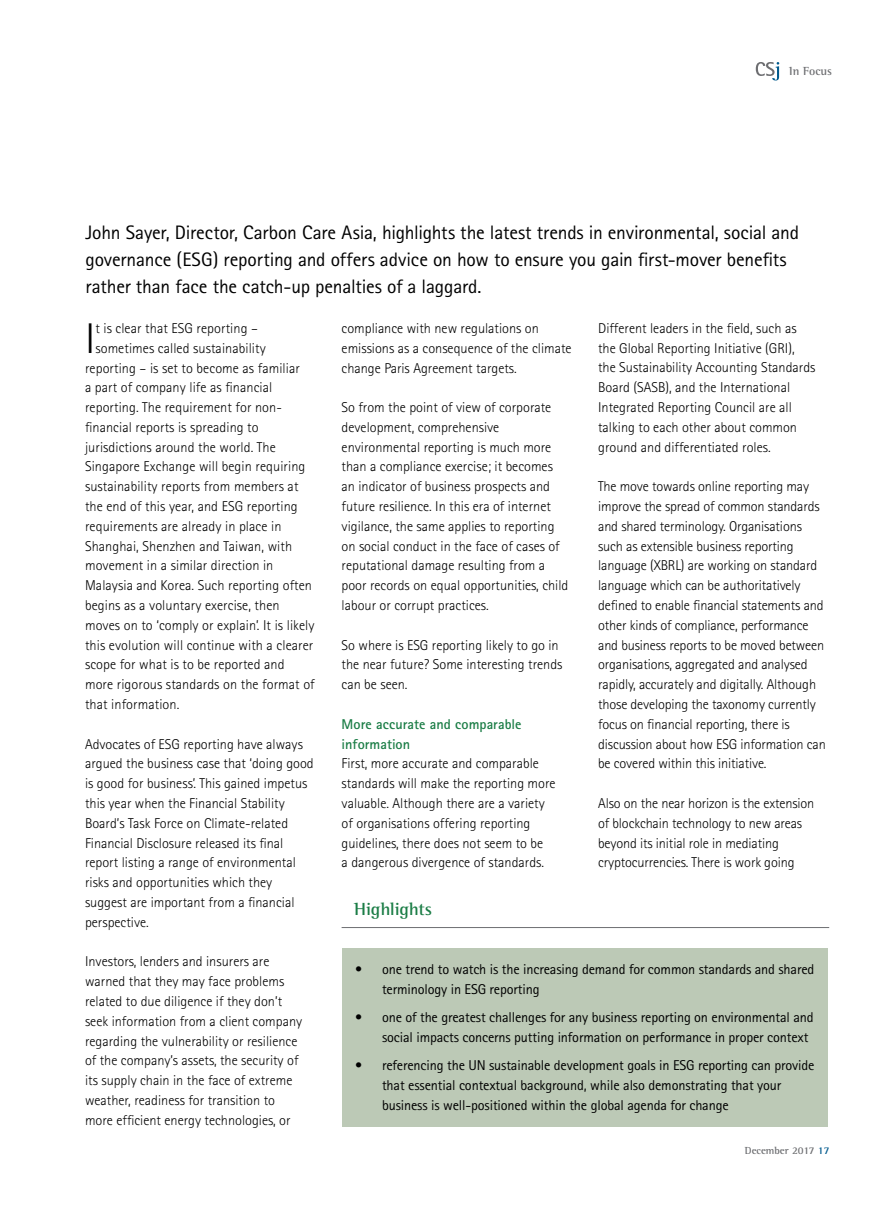
<style>
.page{position:relative;width:893px;height:1212px;background:#fff}
.page>*{position:absolute;margin:0;border:0;box-sizing:border-box;transform-origin:0 0}
.t1{font:300 42.9px "Rotis Sans Serif";color:#000}
.t2{font:19.5px/27px "Rotis Sans Serif";letter-spacing:-.01em;color:#000}
.t3{font:700 18px "Rotis Semi Serif";letter-spacing:-.01em;color:#1b7d46}
.t4{font:300 14.25px/19.8px "Rotis Sans Serif";color:#000}
.t5{font:14.25px/19.8px "Rotis Sans Serif";letter-spacing:-.01em;color:#000}
.t6{font:700 14.25px/19.8px "Rotis Sans Serif";letter-spacing:.005em;color:#1b7d46}
.t7{font:700 12px "Rotis Semi Serif";color:#6d6e71}
.t8{font:700 10.5px "Rotis Semi Serif";color:#6d6e71}
.s1{color:#005a8d}
</style>
<div class="page">
<svg style="left:756px;top:62px;width:23px;height:18px"></svg>
<div style="left:342px;top:948px;width:486px;height:179px;background:#bcc9b6"></div>
<hr style="left:342px;top:927px;width:487px;height:1px;background:#6d6e71">
<p class="t7" style="left:789px;top:64px;width:44px">In Focus</p>
<p class="t2" style="left:85px;top:219px;width:715px">John Sayer, Director, Carbon Care Asia, highlights the latest trends in environmental, social and governance (ESG) reporting and offers advice on how to ensure you gain first-mover benefits rather than face the catch-up penalties of a laggard.</p>
<p class="t4" style="left:342px;top:318px;width:232px">compliance with new regulations on emissions as a consequence of the climate change Paris Agreement targets.</p>
<p class="t4" style="left:342px;top:397px;width:228px">So from the point of view of corporate development, comprehensive environmental reporting is much more than a compliance exercise; it becomes an indicator of business prospects and future resilience. In this era of internet vigilance, the same applies to reporting on social conduct in the face of cases of reputational damage resulting from a poor records on equal opportunities, child labour or corrupt practices.</p>
<p class="t4" style="left:342px;top:635px;width:222px">So where is ESG reporting likely to go in the near future? Some interesting trends can be seen.</p>
<p class="t6" style="left:342px;top:714px;width:181px">More accurate and comparable information</p>
<p class="t4" style="left:342px;top:754px;width:215px">First, more accurate and comparable standards will make the reporting more valuable. Although there are a variety of organisations offering reporting guidelines, there does not seem to be<br>a dangerous divergence of standards.</p>
<p class="t4" style="left:598px;top:318px;width:219px">Different leaders in the field, such as the Global Reporting Initiative (GRI), the Sustainability Accounting Standards Board (SASB), and the International Integrated Reporting Council are all talking to each other about common ground and differentiated roles.</p>
<p class="t4" style="left:598px;top:476px;width:229px">The move towards online reporting may improve the spread of common standards and shared terminology. Organisations such as extensible business reporting language (XBRL) are working on standard language which can be authoritatively defined to enable financial statements and other kinds of compliance, performance and business reports to be moved between organisations, aggregated and analysed rapidly, accurately and digitally. Although those developing the taxonomy currently focus on financial reporting, there is discussion about how ESG information can be covered within this initiative.</p>
<p class="t4" style="left:598px;top:793px;width:218px">Also on the near horizon is the extension of blockchain technology to new areas beyond its initial role in mediating cryptocurrencies. There is work going</p>
<h1 class="t1" style="left:85px;top:314px;width:12px">I</h1>
<p class="t4" style="left:95px;top:318px;width:164px">t is clear that ESG reporting –</p>
<p class="t4" style="left:95px;top:338px;width:172px">sometimes called sustainability</p>
<p class="t4" style="left:85px;top:358px;width:216px">reporting – is set to become as familiar</p>
<p class="t4" style="left:85px;top:378px;width:189px">a part of company life as financial</p>
<p class="t4" style="left:85px;top:397px;width:198px">reporting. The requirement for non-</p>
<p class="t4" style="left:85px;top:417px;width:175px">financial reports is spreading to</p>
<p class="t4" style="left:85px;top:437px;width:192px">jurisdictions around the world. The</p>
<p class="t4" style="left:85px;top:457px;width:222px">Singapore Exchange will begin requiring</p>
<p class="t4" style="left:85px;top:477px;width:215px">sustainability reports from members at</p>
<p class="t4" style="left:85px;top:496px;width:214px">the end of this year, and ESG reporting</p>
<p class="t4" style="left:85px;top:516px;width:198px">requirements are already in place in</p>
<p class="t4" style="left:85px;top:536px;width:209px">Shanghai, Shenzhen and Taiwan, with</p>
<p class="t4" style="left:85px;top:556px;width:190px">movement in a similar direction in</p>
<p class="t4" style="left:85px;top:575px;width:229px">Malaysia and Korea. Such reporting often</p>
<p class="t4" style="left:85px;top:595px;width:196px">begins as a voluntary exercise, then</p>
<p class="t4" style="left:85px;top:615px;width:231px">moves on to ‘comply or explain’. It is likely</p>
<p class="t4" style="left:85px;top:635px;width:230px">this evolution will continue with a clearer</p>
<p class="t4" style="left:85px;top:655px;width:201px">scope for what is to be reported and</p>
<p class="t4" style="left:85px;top:674px;width:231px">more rigorous standards on the format of</p>
<p class="t4" style="left:85px;top:694px;width:96px">that information.</p>
<p class="t4" style="left:85px;top:734px;width:230px">Advocates of ESG reporting have always argued the business case that ‘doing good is good for business’. This gained impetus this year when the Financial Stability Board’s Task Force on Climate-related Financial Disclosure released its final report listing a range of environmental risks and opportunities which they suggest are important from a financial perspective.</p>
<p class="t4" style="left:85px;top:952px;width:219px">Investors, lenders and insurers are warned that they may face problems related to due diligence if they don’t seek information from a client company regarding the vulnerability or resilience of the company’s assets, the security of its supply chain in the face of extreme weather, readiness for transition to more efficient energy technologies, or</p>
<p class="t5" style="left:382px;top:959px;width:434px;text-indent:-27px">• one trend to watch is the increasing demand for common standards and shared terminology in ESG reporting</p>
<p class="t3" style="left:354px;top:898px;width:79px">Highlights</p>
<p class="t5" style="left:382px;top:1007px;width:433px;text-indent:-27px">• one of the greatest challenges for any business reporting on environmental and social impacts concerns putting information on performance in proper context</p>
<p class="t5" style="left:382px;top:1055px;width:434px;text-indent:-27px">• referencing the UN sustainable development goals in ESG reporting can provide that essential contextual background, while also demonstrating that your business is well-positioned within the global agenda for change</p>
<p class="t8" style="left:745px;top:1144px;width:86px">December 2017 <span class="s1">17</span></p>
</div>
